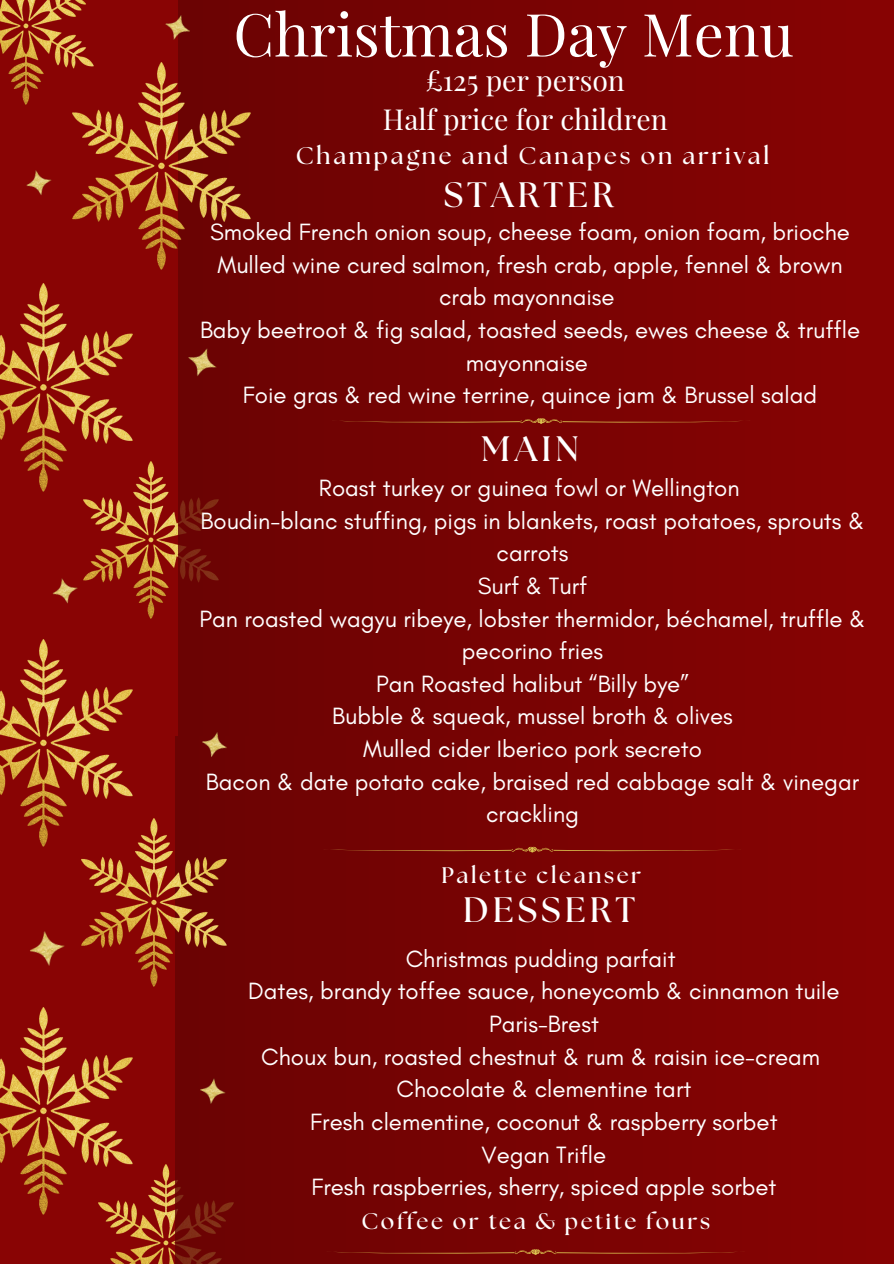
<style>
.page{position:relative;width:894px;height:1264px;background:#fff}
.page>*{position:absolute;margin:0;border:0;box-sizing:border-box;transform-origin:0 0}
.t1{font:59.4px "Playfair Display";color:#fff}
.t2{font:700 35.25px "The Seasons";letter-spacing:.115em;color:#fff}
.t3{font:28.35px/39.3px "Playfair Display";color:#fff;text-align:center}
.t4{font:24px/32.7px "Glacial Indifference";color:#fff;text-align:center}
.t5{font:700 24px "The Seasons";letter-spacing:.115em;color:#fff}
.t6{font:700 22.5px "The Seasons";letter-spacing:.115em;color:#fff}
</style>
<div class="page">
<div style="left:0;top:0;width:893px;height:1263px;background:#890404"></div>
<img style="left:105px;top:1164px;width:70px;height:99px">
<img style="left:83px;top:461px;width:96px;height:157px">
<div style="left:179px;top:0;width:714px;height:736px;background:linear-gradient(to right,#6b0303,#870303)"></div>
<div style="left:175px;top:736px;width:718px;height:527px;background:linear-gradient(to right,#6b0403,#870303)"></div>
<img style="left:72px;top:62px;width:178px;height:207px">
<img style="left:0;top:284px;width:132px;height:207px">
<img style="left:0;top:1007px;width:132px;height:207px">
<img style="left:0;top:639px;width:132px;height:207px">
<img style="left:81px;top:819px;width:145px;height:167px">
<img style="left:0;top:0;width:93px;height:104px">
<svg style="left:326px;top:1248px;width:418px;height:7px"></svg>
<img style="left:183px;top:339px;width:40px;height:43px">
<img style="left:26px;top:170px;width:26px;height:25px">
<img style="left:52px;top:578px;width:26px;height:26px">
<img style="left:199px;top:725px;width:32px;height:35px">
<img style="left:30px;top:931px;width:35px;height:35px">
<img style="left:198px;top:1072px;width:30px;height:33px">
<img style="left:165px;top:7px;width:30px;height:37px">
<svg style="left:323px;top:846px;width:418px;height:7px"></svg>
<svg style="left:332px;top:418px;width:418px;height:6px"></svg>
<p class="t1" style="left:233px;top:-8px;width:562px">Christmas Day Menu</p>
<p class="t3" style="left:383px;top:59px;width:286px">£125 per person<br>Half price for children</p>
<p class="t5" style="left:296px;top:145px;width:475px">Champagne and Canapes on arrival</p>
<p class="t2" style="left:443px;top:178px;width:172px">STARTER</p>
<p class="t4" style="left:210px;top:215px;width:641px">Smoked French onion soup, cheese foam, onion foam, brioche</p>
<p class="t4" style="left:217px;top:248px;width:626px">Mulled wine cured salmon, fresh crab, apple, fennel &amp; brown crab mayonnaise</p>
<p class="t4" style="left:200px;top:313px;width:661px">Baby beetroot &amp; fig salad, toasted seeds, ewes cheese &amp; truffle mayonnaise</p>
<p class="t4" style="left:243px;top:378px;width:575px">Foie gras &amp; red wine terrine, quince jam &amp; Brussel salad</p>
<p class="t2" style="left:481px;top:432px;width:99px">MAIN</p>
<p class="t4" style="left:319px;top:471px;width:422px">Roast turkey or guinea fowl or Wellington</p>
<p class="t4" style="left:200px;top:504px;width:665px">Boudin-blanc stuffing, pigs in blankets, roast potatoes, sprouts &amp; carrots</p>
<p class="t4" style="left:477px;top:569px;width:111px">Surf &amp; Turf</p>
<p class="t4" style="left:199px;top:601px;width:667px">Pan roasted wagyu ribeye, lobster thermidor, béchamel, truffle &amp; pecorino fries</p>
<p class="t4" style="left:376px;top:667px;width:314px">Pan Roasted halibut “Billy bye”</p>
<p class="t4" style="left:332px;top:699px;width:402px">Bubble &amp; squeak, mussel broth &amp; olives</p>
<h4 class="t4" style="left:363px;top:732px;width:340px">Mulled cider Iberico pork secreto</h4>
<h2 class="t4" style="left:206px;top:765px;width:654px">Bacon &amp; date potato cake, braised red cabbage salt &amp; vinegar crackling</h2>
<p class="t6" style="left:441px;top:864px;width:201px">Palette cleanser</p>
<p class="t2" style="left:463px;top:893px;width:174px">DESSERT</p>
<p class="t4" style="left:405px;top:942px;width:271px">Christmas pudding parfait</p>
<p class="t4" style="left:248px;top:974px;width:592px">Dates, brandy toffee sauce, honeycomb &amp; cinnamon tuile</p>
<p class="t4" style="left:489px;top:1007px;width:111px">Paris-Brest</p>
<p class="t4" style="left:261px;top:1039px;width:560px">Choux bun, roasted chestnut &amp; rum &amp; raisin ice-cream</p>
<p class="t4" style="left:396px;top:1072px;width:296px">Chocolate &amp; clementine tart</p>
<p class="t4" style="left:310px;top:1105px;width:469px">Fresh clementine, coconut &amp; raspberry sorbet</p>
<h4 class="t4" style="left:481px;top:1137px;width:126px">Vegan Trifle</h4>
<p class="t4" style="left:311px;top:1170px;width:466px">Fresh raspberries, sherry, spiced apple sorbet</p>
<p class="t6" style="left:361px;top:1210px;width:350px">Coffee or tea &amp; petite fours</p>
</div>
